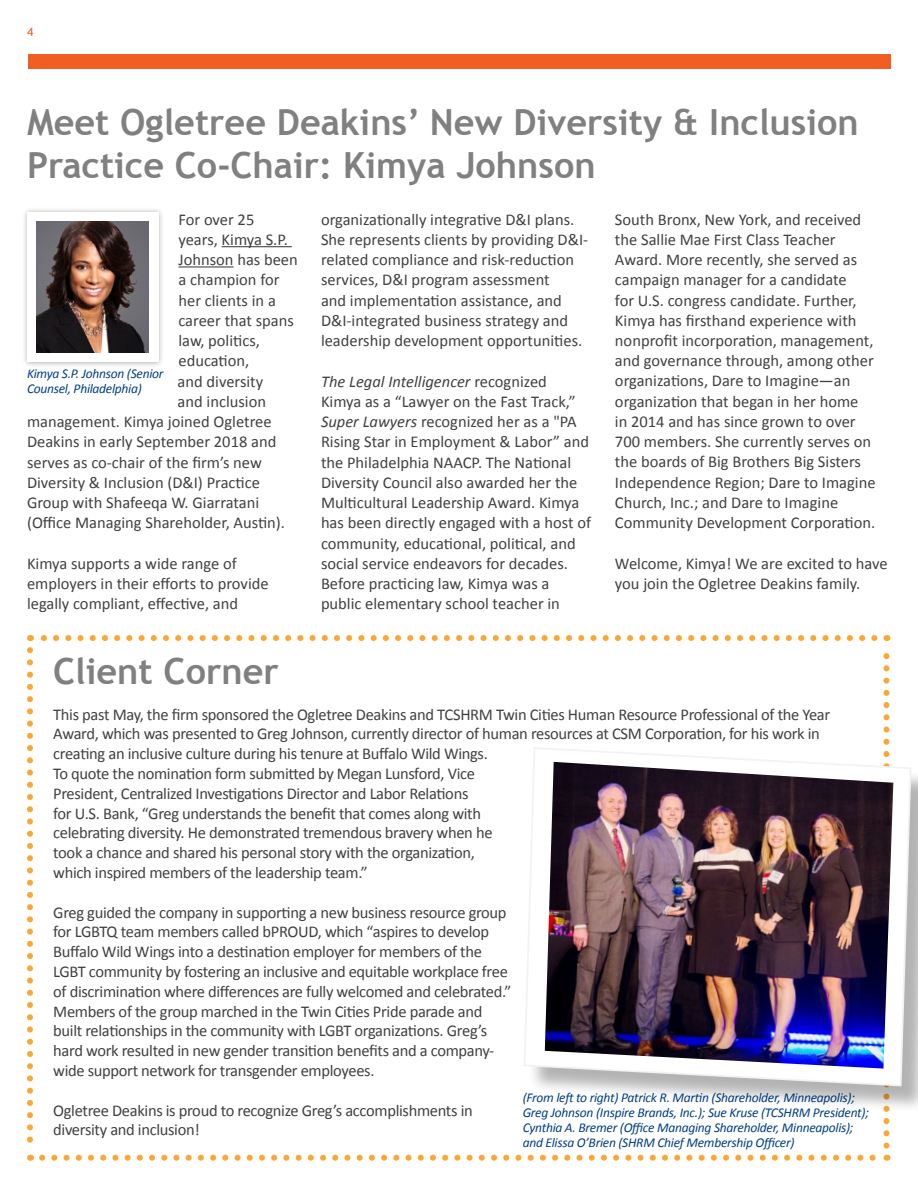
<style>
.page{position:relative;width:918px;height:1188px;background:#fff}
.page>*{position:absolute;margin:0;border:0;box-sizing:border-box;transform-origin:0 0}
.t1{font:700 36px/43.2px "Trebuchet MS";color:#808080}
.t2{font:16.5px/20.2px "Calibri";letter-spacing:-.01em;color:#404140}
.t3{font:16.5px "Calibri";color:#404040}
.t4{font:italic 13.5px/15px "Calibri";letter-spacing:-.02em;color:#023f88}
.t5{font:12px "Trebuchet MS";color:#f15d22}
.s1{color:#404140}
.s2{font-style:italic}
</style>
<div class="page">
<div style="left:28px;top:54px;width:863px;height:15px;background:#f15d22"></div>
<hr style="left:222px;top:246px;width:70px;height:1px;background:#404040">
<hr style="left:178px;top:266px;width:56px;height:2px;background:#404040">
<div style="left:22px;top:207px;width:142px;height:161px;background:#000;opacity:.3"></div>
<div style="left:27px;top:212px;width:131px;height:150px;background:#fff"></div>
<img style="left:37px;top:221px;width:112px;height:131px">
<svg style="left:42px;top:1155px;width:834px;height:6px"></svg>
<svg style="left:27px;top:650px;width:6px;height:511px"></svg>
<svg style="left:884px;top:635px;width:6px;height:511px"></svg>
<svg style="left:30px;top:635px;width:844px;height:6px"></svg>
<div style="left:528px;top:751px;width:390px;height:362px;background:#000;opacity:.3"></div>
<svg style="left:524px;top:746px;width:388px;height:341px"></svg>
<img style="left:545px;top:762px;width:348px;height:307px">
<p class="t5" style="left:27px;top:25px;width:8px">4</p>
<h1 class="t1" style="left:27px;top:100px;width:833px">Meet Ogletree Deakins’ New Diversity &amp; Inclusion<br>Practice Co-Chair: Kimya Johnson</h1>
<p class="t2" style="left:178px;top:208px;width:77px">For over 25</p>
<p class="t3" style="left:178px;top:229px;width:111px"><span class="s1">years,</span> Kimya S.P.</p>
<p class="t3" style="left:178px;top:249px;width:121px">Johnson <span class="s1">has been</span></p>
<p class="t2" style="left:178px;top:269px;width:103px">a champion for</p>
<p class="t2" style="left:178px;top:289px;width:99px">her clients in a</p>
<p class="t2" style="left:178px;top:309px;width:117px">career that spans</p>
<p class="t2" style="left:178px;top:330px;width:83px">law, politics,</p>
<p class="t2" style="left:178px;top:350px;width:72px">education,</p>
<p class="t2" style="left:178px;top:370px;width:87px">and diversity</p>
<p class="t2" style="left:178px;top:390px;width:90px">and inclusion</p>
<p class="t2" style="left:27px;top:411px;width:246px">management. Kimya joined Ogletree</p>
<p class="t2" style="left:27px;top:431px;width:251px">Deakins in early September 2018 and</p>
<p class="t2" style="left:27px;top:451px;width:236px">serves as co-chair of the firm’s new</p>
<p class="t2" style="left:27px;top:471px;width:234px">Diversity &amp; Inclusion (D&amp;I) Practice</p>
<p class="t2" style="left:27px;top:492px;width:234px">Group with Shafeeqa W. Giarratani</p>
<p class="t2" style="left:27px;top:512px;width:260px">(Office Managing Shareholder, Austin).</p>
<p class="t2" style="left:27px;top:552px;width:243px">Kimya supports a wide range of employers in their efforts to provide legally compliant, effective, and</p>
<p class="t4" style="left:27px;top:366px;width:138px">Kimya S.P. Johnson (Senior<br>Counsel, Philadelphia)</p>
<h1 class="t1" style="left:53px;top:650px;width:227px">Client Corner</h1>
<p class="t2" style="left:321px;top:208px;width:269px">organizationally integrative D&amp;I plans.<br>She represents clients by providing D&amp;I&shy;related compliance and risk-reduction services, D&amp;I program assessment<br>and implementation assistance, and D&amp;I-integrated business strategy and leadership development opportunities.</p>
<p class="t2" style="left:321px;top:370px;width:272px"><span class="s2">The Legal Intelligencer</span> recognized Kimya as a “Lawyer on the Fast Track,” <span class="s2">Super Lawyers</span> recognized her as a "PA Rising Star in Employment &amp; Labor” and the Philadelphia NAACP. The National Diversity Council also awarded her the Multicultural Leadership Award. Kimya has been directly engaged with a host of community, educational, political, and social service endeavors for decades.<br>Before practicing law, Kimya was a public elementary school teacher in</p>
<p class="t2" style="left:615px;top:208px;width:262px">South Bronx, New York, and received the Sallie Mae First Class Teacher Award. More recently, she served as campaign manager for a candidate<br>for U.S. congress candidate. Further, Kimya has firsthand experience with nonprofit incorporation, management, and governance through, among other organizations, Dare to Imagine—an organization that began in her home<br>in 2014 and has since grown to over 700 members. She currently serves on the boards of Big Brothers Big Sisters Independence Region; Dare to Imagine Church, Inc.; and Dare to Imagine Community Development Corporation.</p>
<p class="t2" style="left:615px;top:552px;width:274px">Welcome, Kimya! We are excited to have you join the Ogletree Deakins family.</p>
<p class="t2" style="left:53px;top:703px;width:779px;line-height:19.8px">This past May, the firm sponsored the Ogletree Deakins and TCSHRM Twin Cities Human Resource Professional of the Year Award, which was presented to Greg Johnson, currently director of human resources at CSM Corporation, for his work in creating an inclusive culture during his tenure at Buffalo Wild Wings.<br>To quote the nomination form submitted by Megan Lunsford, Vice<br>President, Centralized Investigations Director and Labor Relations<br>for U.S. Bank, “Greg understands the benefit that comes along with<br>celebrating diversity. He demonstrated tremendous bravery when he<br>took a chance and shared his personal story with the organization,<br>which inspired members of the leadership team.”</p>
<p class="t2" style="left:53px;top:901px;width:460px;line-height:19.8px">Greg guided the company in supporting a new business resource group for LGBTQ team members called bPROUD, which “aspires to develop Buffalo Wild Wings into a destination employer for members of the LGBT community by fostering an inclusive and equitable workplace free of discrimination where differences are fully welcomed and celebrated.” Members of the group marched in the Twin Cities Pride parade and built relationships in the community with LGBT organizations. Greg’s hard work resulted in new gender transition benefits and a company&shy;wide support network for transgender employees.</p>
<p class="t2" style="left:53px;top:1099px;width:421px;line-height:19.8px">Ogletree Deakins is proud to recognize Greg’s accomplishments in diversity and inclusion!</p>
<p class="t4" style="left:523px;top:1089px;width:348px">(From left to right) Patrick R. Martin (Shareholder, Minneapolis); Greg Johnson (Inspire Brands, Inc.); Sue Kruse (TCSHRM President); Cynthia A. Bremer (Office Managing Shareholder, Minneapolis); and Elissa O’Brien (SHRM Chief Membership Officer)</p>
</div>
